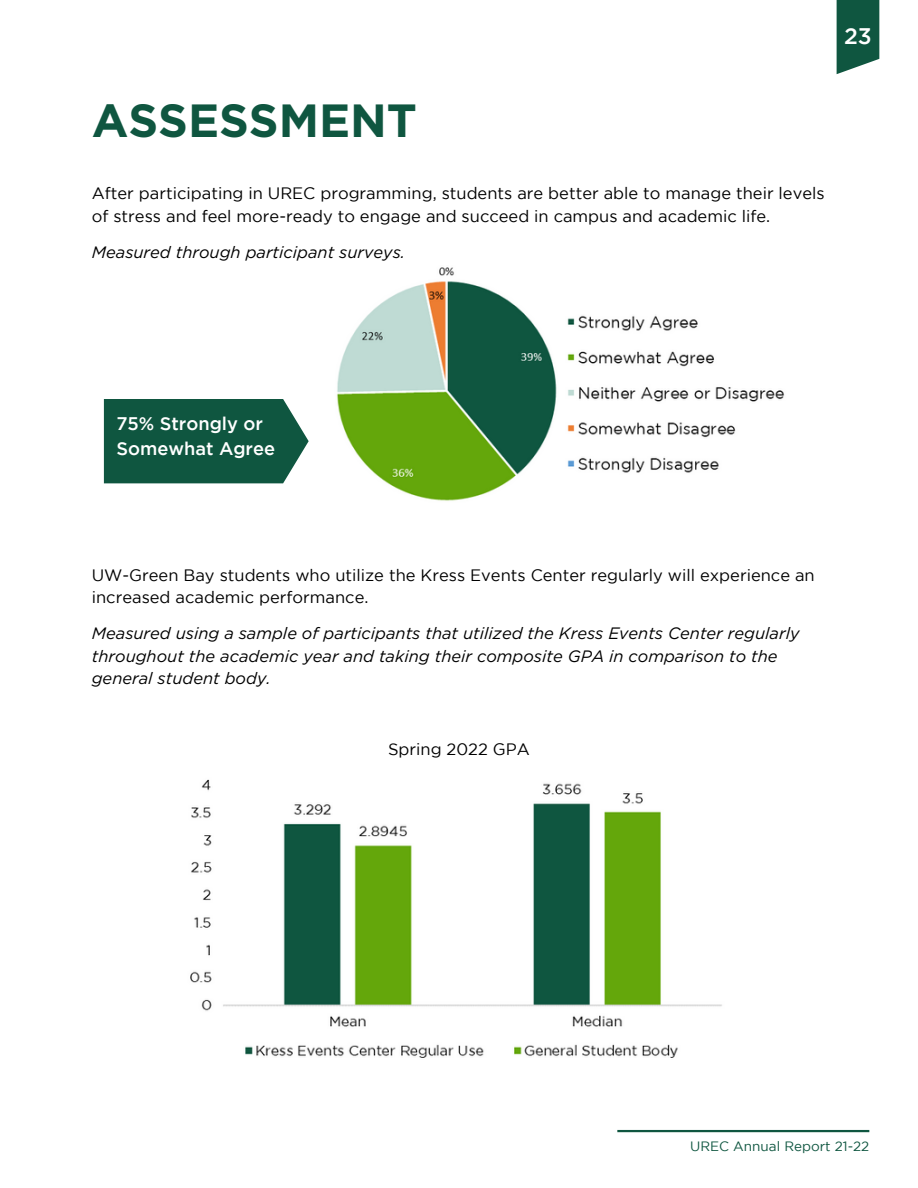
<style>
.page{position:relative;width:918px;height:1188px;background:#fff}
.page>*{position:absolute;margin:0;border:0;box-sizing:border-box;transform-origin:0 0}
.t1{font:700 46.5px "Gotham";color:#0f5640}
.t2{font:500 22.5px "Gotham";color:#fff}
.t3{font:500 18.3px/25px "Gotham";color:#fff}
.t4{font:16.5px/22.5px "Gotham";color:#000}
.t5{font:italic 16.5px/22.5px "Gotham";color:#000}
.t6{font:13.5px "Gotham";color:#0f5640}
</style>
<div class="page">
<img style="left:250px;top:267px;width:535px;height:234px">
<svg style="left:837px;top:0;width:42px;height:74px;background:#276753"></svg>
<hr style="left:617px;top:1130px;width:252px;height:2px;background:#0f5640">
<img style="left:190px;top:779px;width:532px;height:279px">
<div style="left:104px;top:399px;width:205px;height:84px;background:#0f5640"></div>
<h2 class="t2" style="left:844px;top:27px;width:29px">23</h2>
<h1 class="t1" style="left:92px;top:93px;width:327px">ASSESSMENT</h1>
<p class="t4" style="left:92px;top:183px;width:734px">After participating in UREC programming, students are better able to manage their levels of stress and feel more-ready to engage and succeed in campus and academic life.</p>
<p class="t5" style="left:92px;top:241px;width:315px">Measured through participant surveys.</p>
<p class="t3" style="left:116px;top:412px;width:160px">75% Strongly or<br>Somewhat Agree</p>
<p class="t4" style="left:92px;top:565px;width:725px">UW-Green Bay students who utilize the Kress Events Center regularly will experience an increased academic performance.</p>
<p class="t5" style="left:92px;top:622px;width:709px">Measured using a sample of participants that utilized the Kress Events Center regularly throughout the academic year and taking their composite GPA in comparison to the general student body.</p>
<p class="t4" style="left:388px;top:739px;width:143px">Spring 2022 GPA</p>
<p class="t6" style="left:690px;top:1141px;width:181px">UREC Annual Report 21-22</p>
</div>
